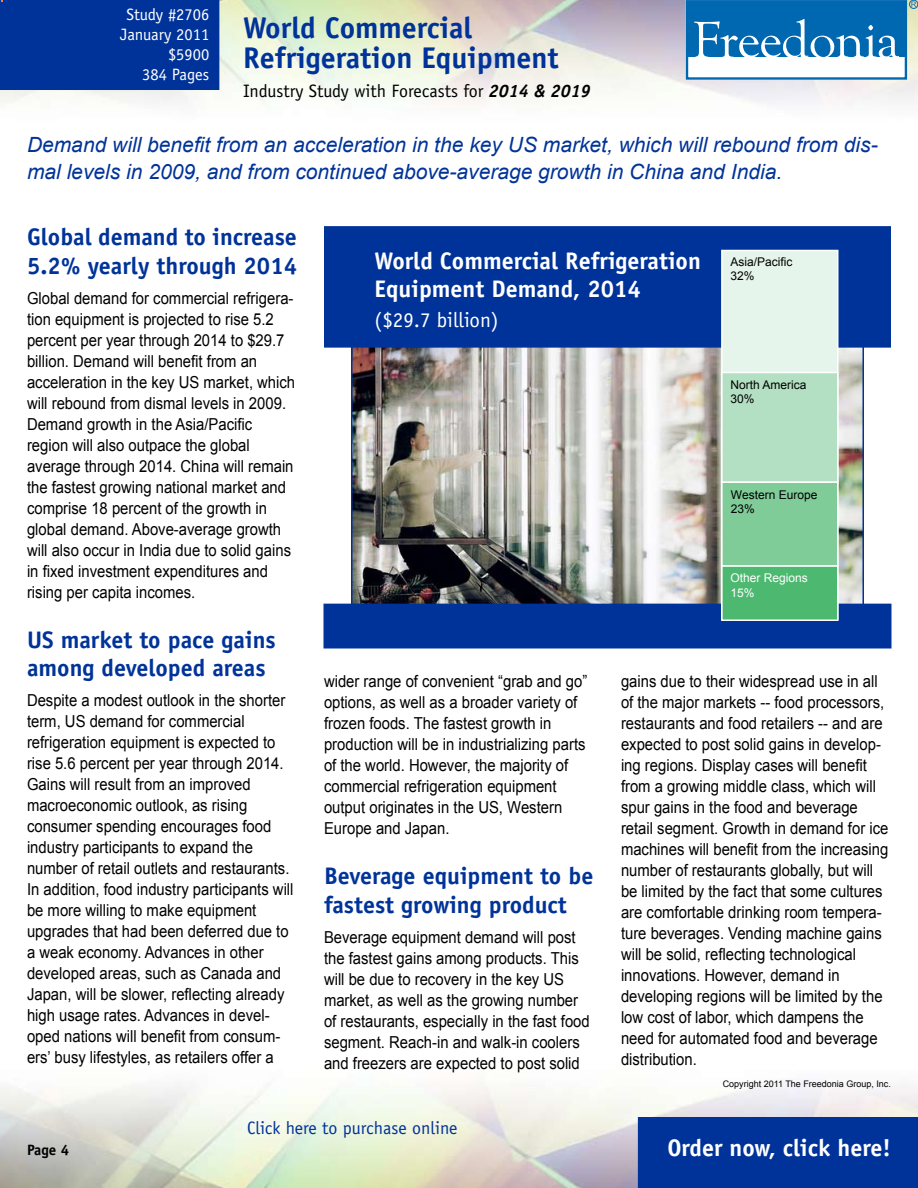
<style>
.page{position:relative;width:918px;height:1188px;background:#fff}
.page>*{position:absolute;margin:0;border:0;box-sizing:border-box;transform-origin:0 0}
.t1{font:700 30px/30px "Officina Sans";color:#039}
.t2{font:700 24px/28.8px "Officina Sans";color:#039}
.t3{font:700 24px/28.8px "Officina Sans";color:#fff}
.t4{font:italic 21px/27px "Arial";color:#039}
.t5{font:21px "Officina Sans";color:#fff}
.t6{font:18px "Officina Sans";color:#000}
.t7{font:18px "Officina Sans";color:#039}
.t8{font:16.5px/21px "Arial";color:#000;scale:.9 1}
.t9{font:16.5px/19.8px "Officina Sans";color:#fff;text-align:right}
.t10{font:700 15px "Officina Sans";color:#000}
.t11{font:12px/14.2px "Arial";color:#000}
.t12{font:12px/14.2px "Arial";color:#fff}
.t13{font:9px "Arial";color:#000}
.s1{font-weight:700;font-style:italic}
</style>
<div class="page">
<div style="left:638px;top:1117px;width:280px;height:71px;background:#039"></div>
<div style="left:686px;top:0;width:221px;height:80px;border:2px solid #0067b1"></div>
<div style="left:687px;top:1px;width:218px;height:56px;background:#0067b1"></div>
<svg style="left:694px;top:19px;width:205px;height:38px"></svg>
<div style="left:909px;top:0;width:9px;height:9px;border:1px solid #0067b1;border-radius:50%"></div>
<svg style="left:911px;top:2px;width:5px;height:5px"></svg>
<img style="left:354px;top:348px;width:507px;height:256px">
<div style="left:325px;top:227px;width:565px;height:120px;background:#039"></div>
<div style="left:324px;top:226px;width:567px;height:122px;border:2px solid #039"></div>
<div style="left:0;top:0;width:219px;height:90px;background:#039"></div>
<div style="left:324px;top:604px;width:567px;height:44px;background:#039"></div>
<div style="left:722px;top:250px;width:116px;height:369px;background:#e6f5eb"></div>
<div style="left:721px;top:250px;width:117px;height:370px;border:2px solid #fff"></div>
<div style="left:722px;top:372px;width:116px;height:110px;background:#b3e0c2"></div>
<div style="left:721px;top:372px;width:117px;height:111px;border:2px solid #fff"></div>
<div style="left:722px;top:482px;width:116px;height:84px;background:#80cc99"></div>
<div style="left:721px;top:482px;width:117px;height:85px;border:2px solid #fff"></div>
<div style="left:722px;top:566px;width:116px;height:54px;background:#4db870"></div>
<div style="left:721px;top:565px;width:117px;height:56px;border:2px solid #fff"></div>
<p class="t9" style="left:120px;top:5px;width:90px">Study #2706<br>January 2011 $5900<br>384 Pages</p>
<h1 class="t1" style="left:243px;top:12px;width:317px">World Commercial<br>Refrigeration Equipment</h1>
<p class="t6" style="left:243px;top:80px;width:349px">Industry Study with Forecasts for <span class="s1">2014 &amp; 2019</span></p>
<p class="t4" style="left:27px;top:131px;width:852px">Demand will benefit from an acceleration in the key US market, which will rebound from dis&shy;mal levels in 2009, and from continued above-average growth in China and India.</p>
<h2 class="t2" style="left:27px;top:222px;width:272px">Global demand to increase<br>5.2% yearly through 2014</h2>
<p class="t8" style="left:27px;top:288px;width:300px">Global demand for commercial refrigera&shy;tion equipment is projected to rise 5.2 percent per year through 2014 to $29.7 billion. Demand will benefit from an acceleration in the key US market, which will rebound from dismal levels in 2009.<br>Demand growth in the Asia/Pacific region will also outpace the global average through 2014. China will remain the fastest growing national market and comprise 18 percent of the growth in global demand. Above-average growth will also occur in India due to solid gains in fixed investment expenditures and rising per capita incomes.</p>
<h2 class="t2" style="left:27px;top:625px;width:250px">US market to pace gains among developed areas</h2>
<p class="t8" style="left:27px;top:690px;width:298px">Despite a modest outlook in the shorter term, US demand for commercial refrigeration equipment is expected to rise 5.6 percent per year through 2014.<br>Gains will result from an improved macroeconomic outlook, as rising consumer spending encourages food industry participants to expand the number of retail outlets and restaurants.<br>In addition, food industry participants will be more willing to make equipment upgrades that had been deferred due to a weak economy. Advances in other developed areas, such as Canada and Japan, will be slower, reflecting already high usage rates. Advances in devel&shy;oped nations will benefit from consum&shy;ers’ busy lifestyles, as retailers offer a</p>
<h2 class="t3" style="left:375px;top:246px;width:328px">World Commercial Refrigeration<br>Equipment Demand, 2014</h2>
<p class="t5" style="left:375px;top:308px;width:126px">($29.7 billion)</p>
<p class="t11" style="left:730px;top:254px;width:64px">Asia/Pacific<br>32%</p>
<p class="t11" style="left:730px;top:378px;width:78px">North America<br>30%</p>
<p class="t11" style="left:731px;top:488px;width:88px">Western Europe<br>23%</p>
<p class="t12" style="left:730px;top:571px;width:79px">Other Regions<br>15%</p>
<p class="t8" style="left:324px;top:671px;width:294px">wider range of convenient “grab and go” options, as well as a broader variety of frozen foods. The fastest growth in production will be in industrializing parts of the world. However, the majority of commercial refrigeration equipment output originates in the US, Western Europe and Japan.</p>
<h2 class="t2" style="left:324px;top:861px;width:271px">Beverage equipment to be fastest growing product</h2>
<p class="t8" style="left:324px;top:926px;width:297px">Beverage equipment demand will post the fastest gains among products. This will be due to recovery in the key US market, as well as the growing number of restaurants, especially in the fast food segment. Reach-in and walk-in coolers and freezers are expected to post solid</p>
<p class="t8" style="left:621px;top:671px;width:299px">gains due to their widespread use in all of the major markets -- food processors, restaurants and food retailers -- and are expected to post solid gains in develop&shy;ing regions. Display cases will benefit from a growing middle class, which will spur gains in the food and beverage retail segment. Growth in demand for ice machines will benefit from the increasing number of restaurants globally, but will be limited by the fact that some cultures are comfortable drinking room tempera&shy;ture beverages. Vending machine gains will be solid, reflecting technological innovations. However, demand in developing regions will be limited by the low cost of labor, which dampens the need for automated food and beverage distribution.</p>
<p class="t13" style="left:723px;top:1077px;width:170px">Copyright 2011 The Freedonia Group, Inc.</p>
<p class="t7" style="left:247px;top:1117px;width:212px">Click here to purchase online</p>
<p class="t10" style="left:27px;top:1140px;width:31px">Page</p>
<h2 class="t3" style="left:667px;top:1133px;width:225px">Order now, click here!</h2>
</div>
